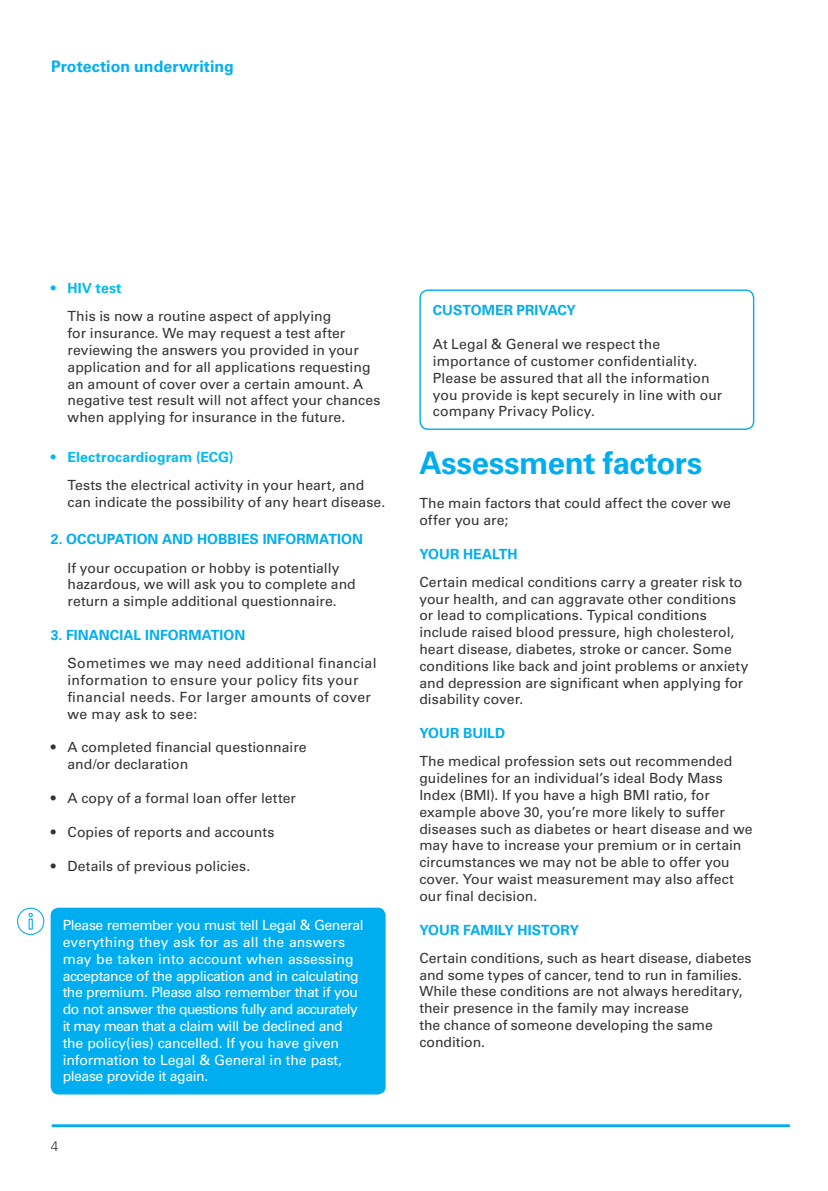
<style>
.page{position:relative;width:828px;height:1191px;background:#fff}
.page>*{position:absolute;margin:0;border:0;box-sizing:border-box;transform-origin:0 0}
.t1{font:700 31.2px "Univers LT";letter-spacing:-.015em;color:#00aeef}
.t2{font:700 15.8px "Univers LT";color:#00aeef}
.t3{font:14px/16.8px "Univers LT";letter-spacing:.005em;color:#333}
.t4{font:14px/16.8px "Univers LT";letter-spacing:-.03em;color:#fff}
.t5{font:700 14px "Univers LT";letter-spacing:.005em;color:#00aeef}
.t6{font:700 14px "Univers LT";letter-spacing:.005em;color:#00baf1}
.t7{font:300 13.8px "Univers LT";color:#333}
</style>
<div class="page">
<hr style="left:53px;top:1124px;width:736px;height:3px;background:#00aeef">
<div style="left:51px;top:907px;width:334px;height:187px;background:#00aeef;border-radius:8px"></div>
<div style="left:419px;top:289px;width:335px;height:141px;border:1px solid #00aeef;border-radius:8px"></div>
<svg style="left:17px;top:907px;width:28px;height:28px"></svg>
<p class="t2" style="left:51px;top:57px;width:184px">Protection underwriting</p>
<p class="t6" style="left:51px;top:280px;width:73px">• HIV test</p>
<p class="t3" style="left:68px;top:308px;width:314px">This is now a routine aspect of applying<br>for insurance. We may request a test after reviewing the answers you provided in your application and for all applications requesting an amount of cover over a certain amount. A negative test result will not affect your chances when applying for insurance in the future.</p>
<p class="t6" style="left:51px;top:448px;width:184px">• Electrocardiogram (ECG)</p>
<p class="t3" style="left:68px;top:476px;width:319px">Tests the electrical activity in your heart, and can indicate the possibility of any heart disease.</p>
<p class="t5" style="left:51px;top:531px;width:314px">2. OCCUPATION AND HOBBIES INFORMATION</p>
<p class="t3" style="left:68px;top:559px;width:290px">If your occupation or hobby is potentially hazardous, we will ask you to complete and return a simple additional questionnaire.</p>
<p class="t5" style="left:51px;top:627px;width:196px">3. FINANCIAL INFORMATION</p>
<p class="t3" style="left:68px;top:655px;width:310px">Sometimes we may need additional financial information to ensure your policy fits your financial needs. For larger amounts of cover we may ask to see:</p>
<p class="t3" style="left:68px;top:739px;width:241px;text-indent:-17px">• A completed financial questionnaire and/or declaration</p>
<p class="t3" style="left:51px;top:790px;width:247px">• A copy of a formal loan offer letter</p>
<p class="t3" style="left:51px;top:823px;width:225px">• Copies of reports and accounts</p>
<p class="t3" style="left:51px;top:857px;width:201px">• Details of previous policies.</p>
<p class="t4" style="left:63px;top:917px;width:302px">Please remember you must tell Legal &amp; General everything they ask for as all the answers may be taken into account when assessing acceptance of the application and in calculating the premium. Please also remember that if you do not answer the questions fully and accurately it may mean that a claim will be declined and the policy(ies) cancelled. If you have given information to Legal &amp; General in the past, please provide it again.</p>
<p class="t7" style="left:51px;top:1137px;width:9px">4</p>
<p class="t5" style="left:433px;top:302px;width:145px">CUSTOMER PRIVACY</p>
<p class="t3" style="left:433px;top:336px;width:291px">At Legal &amp; General we respect the importance of customer confidentiality.<br>Please be assured that all the information you provide is kept securely in line with our company Privacy Policy.</p>
<h1 class="t1" style="left:419px;top:445px;width:284px">Assessment factors</h1>
<p class="t3" style="left:419px;top:495px;width:313px">The main factors that could affect the cover we offer you are;</p>
<p class="t5" style="left:419px;top:545px;width:100px">YOUR HEALTH</p>
<p class="t3" style="left:419px;top:573px;width:331px">Certain medical conditions carry a greater risk to your health, and can aggravate other conditions or lead to complications. Typical conditions include raised blood pressure, high cholesterol, heart disease, diabetes, stroke or cancer. Some conditions like back and joint problems or anxiety and depression are significant when applying for disability cover.</p>
<p class="t5" style="left:419px;top:725px;width:87px">YOUR BUILD</p>
<p class="t3" style="left:419px;top:753px;width:335px">The medical profession sets out recommended guidelines for an individual’s ideal Body Mass Index (BMI). If you have a high BMI ratio, for example above 30, you’re more likely to suffer diseases such as diabetes or heart disease and we may have to increase your premium or in certain circumstances we may not be able to offer you cover. Your waist measurement may also affect our final decision.</p>
<p class="t5" style="left:419px;top:921px;width:161px">YOUR FAMILY HISTORY</p>
<p class="t3" style="left:419px;top:949px;width:334px">Certain conditions, such as heart disease, diabetes and some types of cancer, tend to run in families.<br>While these conditions are not always hereditary, their presence in the family may increase<br>the chance of someone developing the same condition.</p>
</div>
